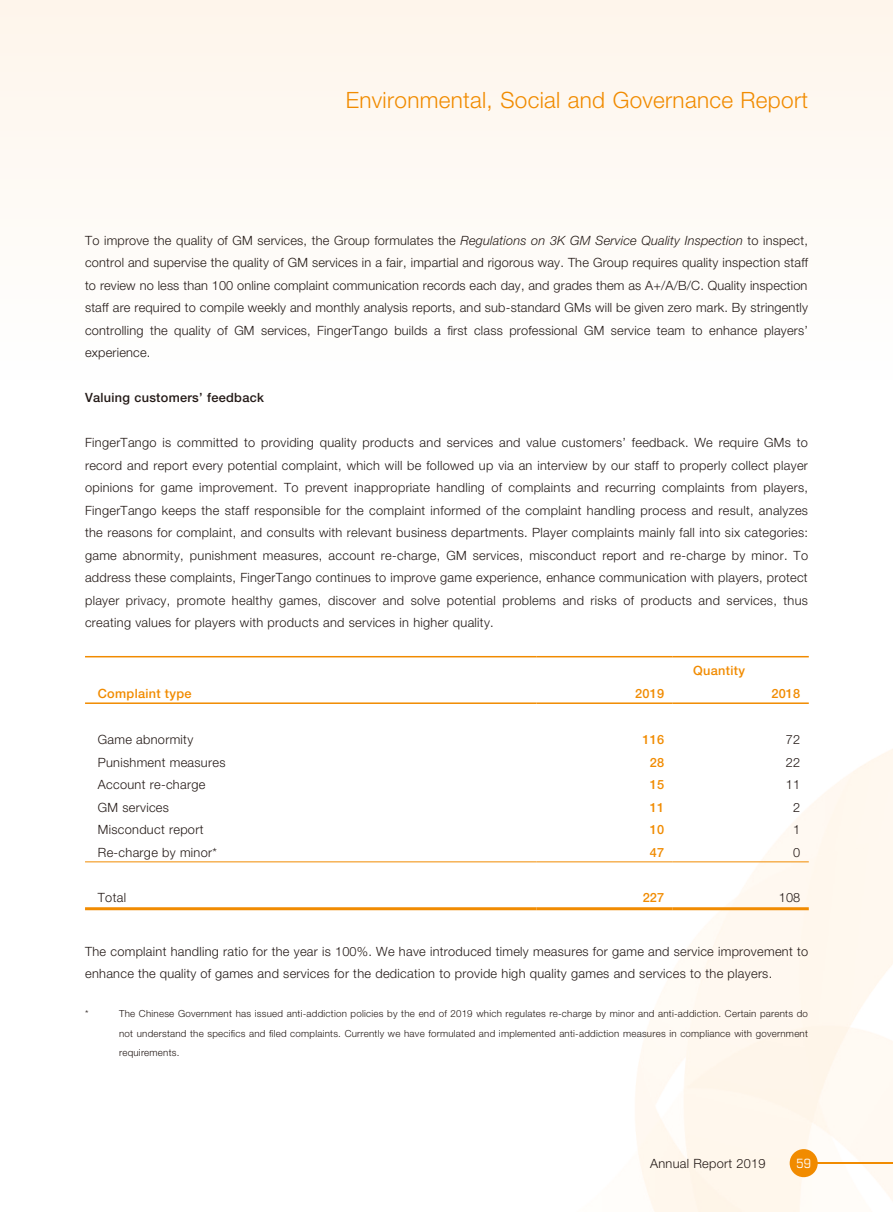
<style>
.page{position:relative;width:893px;height:1212px;background:#fff}
.page>*{position:absolute;margin:0;border:0;box-sizing:border-box;transform-origin:0 0}
.t1{font:300 22.5px "Helvetica Neue";letter-spacing:.015em;color:#f18b00}
.t2{font:300 12.75px/22.5px "Helvetica Neue";letter-spacing:.025em;color:#231916;text-align:justify}
.t3{font:500 12.75px "Helvetica Neue";letter-spacing:.025em;color:#f18b00}
.t4{font:500 12.75px "Helvetica Neue";letter-spacing:.025em;color:#231916}
.t5{font:condensed 12.75px "Eurostile";color:#fff}
.t6{font:300 9.75px/19.5px "Helvetica Neue";letter-spacing:.025em;color:#231916;text-align:justify}
.s1{font-style:italic}
</style>
<div class="page">
<img style="left:85px;top:657px;width:808px;height:555px">
<div style="left:790px;top:1149px;width:28px;height:28px;background:#f18b00;border-radius:50%"></div>
<hr style="left:817px;top:1162px;width:76px;height:2px;background:#f18b00">
<div style="left:0;top:0;width:893px;height:381px;background:#fefaf5"></div>
<hr style="left:85px;top:702px;width:452px;height:2px;background:#f18b00">
<hr style="left:537px;top:702px;width:136px;height:2px;background:#f18b00">
<hr style="left:673px;top:702px;width:136px;height:2px;background:#f18b00">
<hr style="left:85px;top:907px;width:452px;height:3px;background:#f18b00">
<hr style="left:537px;top:907px;width:136px;height:3px;background:#f18b00">
<hr style="left:673px;top:907px;width:136px;height:3px;background:#f18b00">
<hr style="left:537px;top:656px;width:136px;height:1px;background:#f18b00">
<hr style="left:673px;top:656px;width:136px;height:1px;background:#f18b00">
<hr style="left:85px;top:656px;width:452px;height:1px;background:#f18b00">
<hr style="left:85px;top:861px;width:452px;height:1px;background:#f18b00">
<hr style="left:537px;top:861px;width:136px;height:1px;background:#f18b00">
<hr style="left:673px;top:861px;width:136px;height:1px;background:#f18b00">
<h1 class="t1" style="left:346px;top:86px;width:464px">Environmental, Social and Governance Report</h1>
<p class="t2" style="left:85px;top:229px;width:725px">To improve the quality of GM services, the Group formulates the <span class="s1">Regulations on 3K GM Service Quality Inspection</span> to inspect, control and supervise the quality of GM services in a fair, impartial and rigorous way. The Group requires quality inspection staff to review no less than 100 online complaint communication records each day, and grades them as A+/A/B/C. Quality inspection staff are required to compile weekly and monthly analysis reports, and sub-standard GMs will be given zero mark. By stringently controlling the quality of GM services, FingerTango builds a first class professional GM service team to enhance players’ experience.</p>
<p class="t4" style="left:85px;top:390px;width:180px">Valuing customers’ feedback</p>
<p class="t2" style="left:85px;top:431px;width:725px">FingerTango is committed to providing quality products and services and value customers’ feedback. We require GMs to record and report every potential complaint, which will be followed up via an interview by our staff to properly collect player opinions for game improvement. To prevent inappropriate handling of complaints and recurring complaints from players, FingerTango keeps the staff responsible for the complaint informed of the complaint handling process and result, analyzes the reasons for complaint, and consults with relevant business departments. Player complaints mainly fall into six categories: game abnormity, punishment measures, account re-charge, GM services, misconduct report and re-charge by minor. To address these complaints, FingerTango continues to improve game experience, enhance communication with players, protect player privacy, promote healthy games, discover and solve potential problems and risks of products and services, thus creating values for players with products and services in higher quality.</p>
<p class="t3" style="left:693px;top:663px;width:53px">Quantity</p>
<p class="t3" style="left:98px;top:685px;width:95px">Complaint type</p>
<p class="t3" style="left:635px;top:685px;width:30px">2019</p>
<p class="t3" style="left:771px;top:685px;width:30px">2018</p>
<p class="t2" style="left:98px;top:728px;width:97px">Game abnormity</p>
<p class="t3" style="left:643px;top:732px;width:23px">116</p>
<p class="t2" style="left:786px;top:728px;width:16px">72</p>
<p class="t2" style="left:98px;top:750px;width:129px">Punishment measures</p>
<p class="t3" style="left:650px;top:754px;width:16px">28</p>
<p class="t2" style="left:786px;top:750px;width:16px">22</p>
<p class="t2" style="left:98px;top:773px;width:109px">Account re-charge</p>
<p class="t3" style="left:650px;top:777px;width:16px">15</p>
<p class="t2" style="left:786px;top:773px;width:16px">11</p>
<p class="t2" style="left:98px;top:796px;width:73px">GM services</p>
<p class="t3" style="left:650px;top:799px;width:16px">11</p>
<p class="t2" style="left:793px;top:796px;width:9px">2</p>
<p class="t2" style="left:98px;top:818px;width:107px">Misconduct report</p>
<p class="t3" style="left:650px;top:822px;width:16px">10</p>
<p class="t2" style="left:793px;top:818px;width:9px">1</p>
<p class="t2" style="left:98px;top:841px;width:121px">Re-charge by minor*</p>
<p class="t3" style="left:650px;top:844px;width:16px">47</p>
<p class="t2" style="left:793px;top:841px;width:9px">0</p>
<p class="t2" style="left:98px;top:886px;width:30px">Total</p>
<p class="t3" style="left:643px;top:890px;width:23px">227</p>
<p class="t2" style="left:779px;top:886px;width:23px">108</p>
<p class="t2" style="left:85px;top:940px;width:725px">The complaint handling ratio for the year is 100%. We have introduced timely measures for game and service improvement to enhance the quality of games and services for the dedication to provide high quality games and services to the players.</p>
<p class="t6" style="left:85px;top:1004px;width:5px">*</p>
<p class="t6" style="left:119px;top:1004px;width:690px">The Chinese Government has issued anti-addiction policies by the end of 2019 which regulates re-charge by minor and anti-addiction. Certain parents do not understand the specifics and filed complaints. Currently we have formulated and implemented anti-addiction measures in compliance with government requirements.</p>
<p class="t2" style="left:650px;top:1151px;width:117px">Annual Report 2019</p>
<p class="t5" style="left:796px;top:1155px;width:16px">59</p>
</div>
